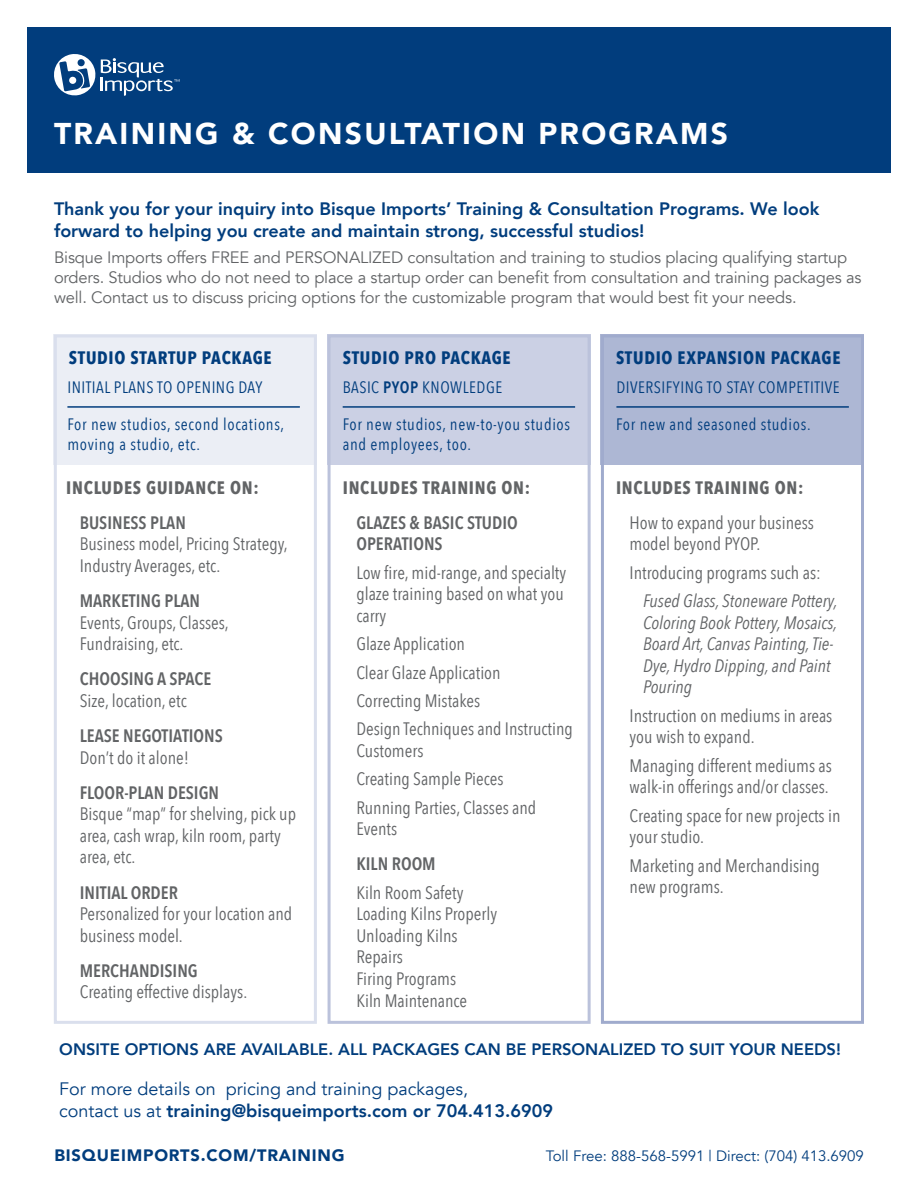
<style>
.page{position:relative;width:918px;height:1188px;background:#fff}
.page>*{position:absolute;margin:0;border:0;box-sizing:border-box;transform-origin:0 0}
.t1{font:900 30px "Avenir";letter-spacing:.075em;color:#fff}
.t2{font:18px/21.6px "Avenir Next Condensed";color:#626466}
.t3{font:800 18px/21.6px "Avenir";color:#013d7d}
.t4{font:600 18px/21.6px "Avenir Next Condensed";color:#626466}
.t5{font:italic 18px/21.6px "Avenir Next Condensed";color:#626466}
.t6{font:18px/21.6px "Avenir";color:#013d7d}
.t7{font:700 18px "Avenir Next Condensed";letter-spacing:.04em;color:#013d7d}
.t8{font:700 18px "Avenir Next Condensed";letter-spacing:.04em;color:#626466}
.t9{font:16.5px/19.8px "Avenir";letter-spacing:-.01em;color:#626466}
.t10{font:16.5px/19.8px "Avenir Next Condensed";letter-spacing:.04em;color:#013d7d}
.t11{font:800 16.5px "Avenir";color:#013d7d}
.t12{font:900 16.5px "Avenir";letter-spacing:.05em;color:#013d7d}
.t13{font:15px "Avenir";color:#013d7d}
.s1{font-weight:600}
.s2{font-weight:800}
</style>
<div class="page">
<div style="left:27px;top:27px;width:864px;height:146px;background:#013d7d"></div>
<svg style="left:54px;top:54px;width:125px;height:42px"></svg>
<div style="left:54px;top:334px;width:263px;height:131px;background:#ebeef5"></div>
<div style="left:54px;top:334px;width:263px;height:690px;border:3px solid #dadfed"></div>
<div style="left:327px;top:334px;width:263px;height:131px;background:#cbd0e4"></div>
<div style="left:328px;top:334px;width:263px;height:690px;border:3px solid #bbc2db"></div>
<div style="left:601px;top:334px;width:263px;height:131px;background:#adb7d4"></div>
<div style="left:601px;top:334px;width:263px;height:690px;border:3px solid #a0abcd"></div>
<hr style="left:67px;top:406px;width:233px;height:2px;background:#013d7d">
<hr style="left:343px;top:406px;width:232px;height:2px;background:#013d7d">
<hr style="left:616px;top:406px;width:233px;height:2px;background:#013d7d">
<h1 class="t1" style="left:54px;top:108px;width:676px">TRAINING &amp; CONSULTATION PROGRAMS</h1>
<p class="t3" style="left:54px;top:198px;width:767px">Thank you for your inquiry into Bisque Imports’ Training &amp; Consultation Programs. We look forward to helping you create and maintain strong, successful studios!</p>
<p class="t9" style="left:54px;top:248px;width:809px">Bisque Imports offers FREE and PERSONALIZED consultation and training to studios placing qualifying startup orders. Studios who do not need to place a startup order can benefit from consultation and training packages as well. Contact us to discuss pricing options for the customizable program that would best fit your needs.</p>
<p class="t7" style="left:69px;top:346px;width:204px">STUDIO STARTUP PACKAGE</p>
<p class="t10" style="left:67px;top:376px;width:196px">INITIAL PLANS TO OPENING DAY</p>
<p class="t10" style="left:67px;top:413px;width:218px">For new studios, second locations, moving a studio, etc.</p>
<p class="t8" style="left:66px;top:476px;width:194px">INCLUDES GUIDANCE ON:</p>
<p class="t4" style="left:80px;top:511px;width:108px">BUSINESS PLAN</p>
<p class="t2" style="left:80px;top:532px;width:209px">Business model, Pricing Strategy,<br>Industry Averages, etc.</p>
<p class="t4" style="left:80px;top:589px;width:122px">MARKETING PLAN</p>
<p class="t2" style="left:80px;top:611px;width:151px">Events, Groups, Classes,<br>Fundraising, etc.</p>
<p class="t4" style="left:80px;top:668px;width:133px">CHOOSING A SPACE</p>
<p class="t2" style="left:80px;top:689px;width:108px">Size, location, etc</p>
<p class="t4" style="left:80px;top:724px;width:145px">LEASE NEGOTIATIONS</p>
<p class="t2" style="left:80px;top:746px;width:111px">Don’t do it alone!</p>
<p class="t4" style="left:80px;top:781px;width:141px">FLOOR-PLAN DESIGN</p>
<p class="t2" style="left:80px;top:802px;width:218px">Bisque “map” for shelving, pick up area, cash wrap, kiln room, party area, etc.</p>
<p class="t4" style="left:80px;top:881px;width:100px">INITIAL ORDER</p>
<p class="t2" style="left:80px;top:902px;width:214px">Personalized for your location and business model.</p>
<p class="t4" style="left:80px;top:959px;width:120px">MERCHANDISING</p>
<p class="t2" style="left:80px;top:981px;width:169px">Creating effective displays.</p>
<p class="t7" style="left:343px;top:346px;width:169px">STUDIO PRO PACKAGE</p>
<p class="t7" style="left:616px;top:346px;width:226px">STUDIO EXPANSION PACKAGE</p>
<p class="t10" style="left:343px;top:376px;width:161px">BASIC <span class="s1">PYOP</span> KNOWLEDGE</p>
<p class="t10" style="left:616px;top:376px;width:225px">DIVERSIFYING TO STAY COMPETITIVE</p>
<p class="t10" style="left:343px;top:413px;width:229px">For new studios, new-to-you studios and employees, too.</p>
<p class="t10" style="left:616px;top:413px;width:196px">For new and seasoned studios.</p>
<p class="t8" style="left:343px;top:476px;width:189px">INCLUDES TRAINING ON:</p>
<p class="t4" style="left:356px;top:511px;width:163px">GLAZES &amp; BASIC STUDIO<br>OPERATIONS</p>
<p class="t2" style="left:356px;top:561px;width:211px">Low fire, mid-range, and specialty glaze training based on what you carry</p>
<p class="t2" style="left:356px;top:629px;width:218px;line-height:28.3px">Glaze Application<br>Clear Glaze Application<br>Correcting Mistakes<br>Design Techniques and Instructing</p>
<p class="t2" style="left:356px;top:735px;width:181px;line-height:28.3px">Customers<br>Creating Sample Pieces<br>Running Parties, Classes and</p>
<p class="t2" style="left:356px;top:817px;width:42px">Events</p>
<p class="t4" style="left:356px;top:853px;width:81px">KILN ROOM</p>
<p class="t2" style="left:356px;top:881px;width:142px">Kiln Room Safety<br>Loading Kilns Properly<br>Unloading Kilns<br>Repairs<br>Firing Programs<br>Kiln Maintenance</p>
<p class="t8" style="left:616px;top:476px;width:189px">INCLUDES TRAINING ON:</p>
<p class="t2" style="left:630px;top:511px;width:186px">How to expand your business model beyond PYOP.</p>
<p class="t2" style="left:630px;top:561px;width:193px">Introducing programs such as:</p>
<p class="t5" style="left:643px;top:590px;width:196px">Fused Glass, Stoneware Pottery,<br>Coloring Book Pottery, Mosaics,<br>Board Art, Canvas Painting, Tie-<br>Dye, Hydro Dipping, and Paint<br>Pouring</p>
<p class="t2" style="left:630px;top:704px;width:204px">Instruction on mediums in areas you wish to expand.</p>
<p class="t2" style="left:630px;top:754px;width:204px">Managing different mediums as walk-in offerings and/or classes.</p>
<p class="t2" style="left:630px;top:804px;width:212px">Creating space for new projects in your studio.</p>
<p class="t2" style="left:630px;top:854px;width:192px">Marketing and Merchandising new programs.</p>
<p class="t11" style="left:59px;top:1037px;width:783px">ONSITE OPTIONS ARE AVAILABLE. ALL PACKAGES CAN BE PERSONALIZED TO SUIT YOUR NEEDS!</p>
<p class="t6" style="left:59px;top:1078px;width:495px">For more details on pricing and training packages,<br>contact us at <span class="s2">training@bisqueimports.com or 704.413.6909</span></p>
<p class="t12" style="left:54px;top:1141px;width:292px">BISQUEIMPORTS.COM/TRAINING</p>
<p class="t13" style="left:546px;top:1147px;width:320px">Toll Free: 888-568-5991 | Direct: (704) 413.6909</p>
</div>
